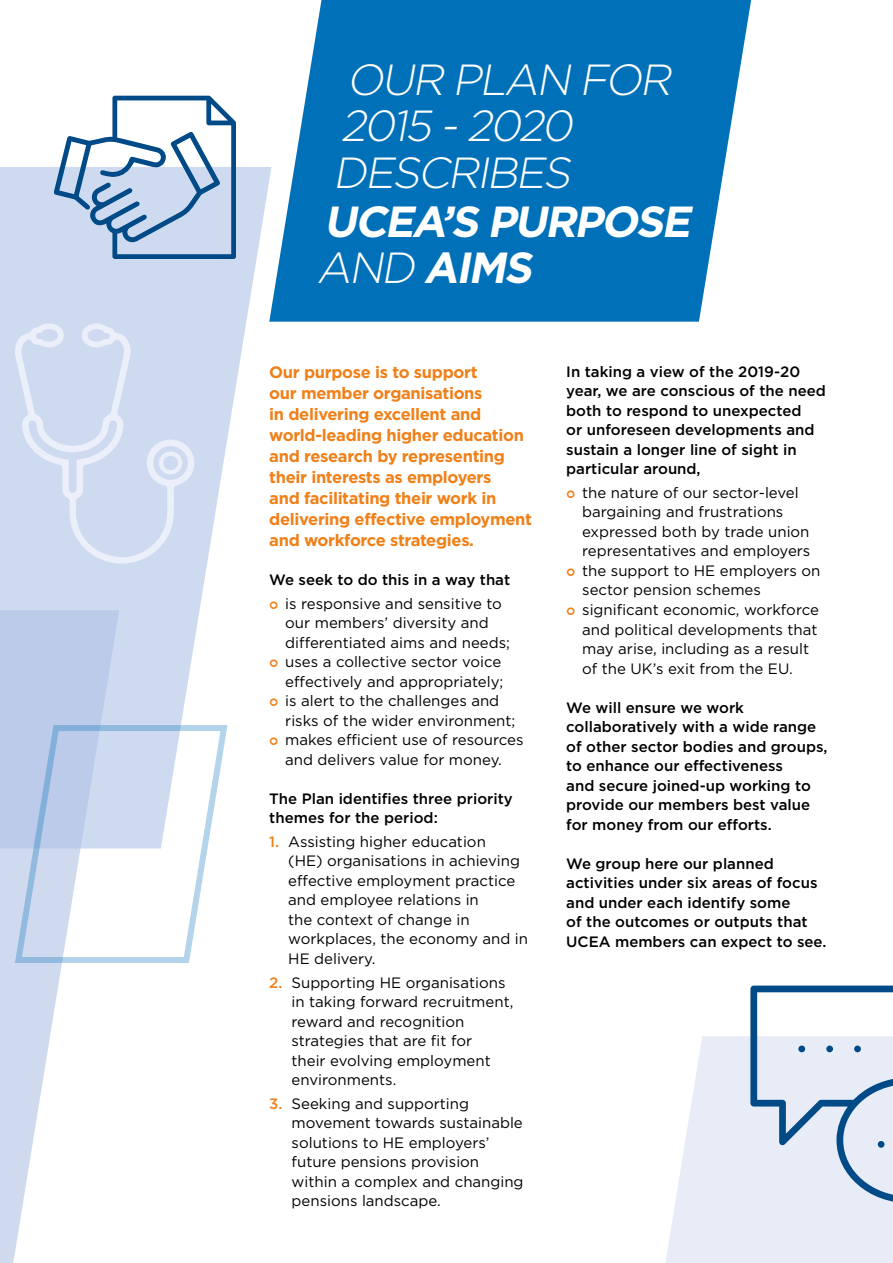
<style>
.page{position:relative;width:893px;height:1263px;background:#fff}
.page>*{position:absolute;margin:0;border:0;box-sizing:border-box;transform-origin:0 0}
.t1{font:italic 300 43.5px/46.5px "Gotham";color:#fff}
.t2{font:italic 700 43.5px/46.5px "Gotham";color:#fff}
.t3{font:700 16.5px/21px "Gotham";letter-spacing:-.02em;color:#f08018}
.t4{font:15px/19.5px "Gotham";color:#000}
.t5{font:500 15px/19.5px "Gotham";color:#000}
.s1{font-weight:300}
.s2{font-weight:500;color:#f08018}
</style>
<div class="page">
<svg style="left:0;top:848px;width:62px;height:415px;fill:#cfdaef"></svg>
<svg style="left:271px;top:0;width:480px;height:322px;background:#1b80c0"></svg>
<svg style="left:0;top:167px;width:271px;height:681px;fill:#cedaef"></svg>
<svg style="left:11px;top:721px;width:220px;height:243px"></svg>
<svg style="left:54px;top:96px;width:182px;height:163px"></svg>
<svg style="left:14px;top:323px;width:181px;height:241px;background:#d2ddf0"></svg>
<svg style="left:665px;top:1036px;width:228px;height:227px;fill:#e7ecf7"></svg>
<svg style="left:750px;top:985px;width:143px;height:236px"></svg>
<p class="t1" style="left:333px;top:56px;width:348px;text-indent:14px">OUR PLAN FOR<br>2015 -2020<br>DESCRIBES</p>
<p class="t2" style="left:316px;top:197px;width:384px">UCEA’S PURPOSE<br><span class="s1">AND</span> AIMS</p>
<p class="t3" style="left:269px;top:361px;width:264px">Our purpose is to support<br>our member organisations<br>in delivering excellent and world-leading higher education and research by representing their interests as employers<br>and facilitating their work in delivering effective employment and workforce strategies.</p>
<p class="t5" style="left:269px;top:569px;width:242px">We seek to do this in a way that</p>
<p class="t4" style="left:285px;top:593px;width:226px">is responsive and sensitive to our members’ diversity and differentiated aims and needs;</p>
<p class="t4" style="left:285px;top:652px;width:220px">uses a collective sector voice effectively and appropriately;</p>
<p class="t4" style="left:285px;top:691px;width:232px">is alert to the challenges and risks of the wider environment;</p>
<p class="t4" style="left:285px;top:730px;width:240px">makes efficient use of resources and delivers value for money.</p>
<p class="t5" style="left:269px;top:788px;width:245px">The Plan identifies three priority themes for the period:</p>
<p class="t4" style="left:288px;top:831px;width:241px;text-indent:-19px"><span class="s2">1.</span> Assisting higher education<br>(HE) organisations in achieving effective employment practice and employee relations in<br>the context of change in workplaces, the economy and in<br>HE delivery.</p>
<p class="t4" style="left:291px;top:972px;width:223px;text-indent:-22px"><span class="s2">2.</span> Supporting HE organisations in taking forward recruitment, reward and recognition strategies that are fit for<br>their evolving employment environments.</p>
<p class="t4" style="left:292px;top:1093px;width:233px;text-indent:-22px"><span class="s2">3.</span> Seeking and supporting movement towards sustainable solutions to HE employers’ future pensions provision within a complex and changing pensions landscape.</p>
<p class="t5" style="left:566px;top:361px;width:261px">In taking a view of the 2019-20 year, we are conscious of the need both to respond to unexpected<br>or unforeseen developments and sustain a longer line of sight in particular around,</p>
<p class="t4" style="left:582px;top:483px;width:230px">the nature of our sector-level bargaining and frustrations expressed both by trade union representatives and employers</p>
<p class="t4" style="left:582px;top:561px;width:240px">the support to HE employers on sector pension schemes</p>
<p class="t4" style="left:582px;top:600px;width:238px">significant economic, workforce and political developments that may arise, including as a result of the UK’s exit from the EU.</p>
<p class="t5" style="left:566px;top:697px;width:263px">We will ensure we work collaboratively with a wide range of other sector bodies and groups, to enhance our effectiveness<br>and secure joined-up working to provide our members best value for money from our efforts.</p>
<p class="t5" style="left:566px;top:853px;width:262px">We group here our planned activities under six areas of focus and under each identify some<br>of the outcomes or outputs that<br>UCEA members can expect to see.</p>
</div>
